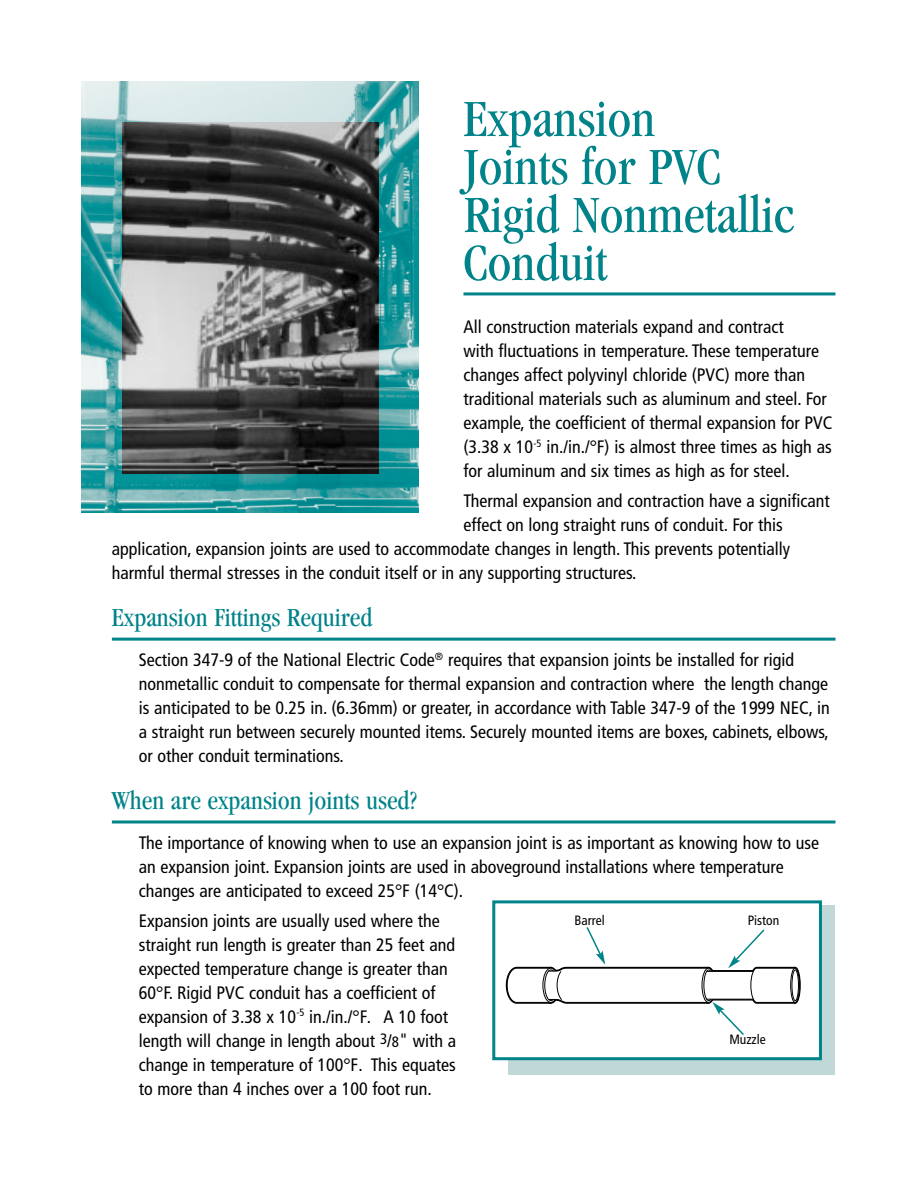
<style>
.page{position:relative;width:918px;height:1188px;background:#fff}
.page>*{position:absolute;margin:0;border:0;box-sizing:border-box;transform-origin:0 0}
.t1{font:condensed 54px/48px "Garamond";color:#008389}
.t2{font:condensed 27px "Garamond";color:#008389}
.t3{font:condensed 18px/24px "Frutiger";color:#000}
.t4{font:condensed 13.5px "Frutiger";color:#000}
.s1{font-size:15px}
</style>
<div class="page">
<hr style="left:464px;top:292px;width:372px;height:3px;background:#008389">
<hr style="left:112px;top:638px;width:724px;height:3px;background:#008389">
<svg style="left:112px;top:820px;width:724px;height:4px;background:#3fa1a6"></svg>
<div style="left:509px;top:905px;width:326px;height:170px;background:#c0d8d8"></div>
<div style="left:494px;top:902px;width:326px;height:157px;background:#fff"></div>
<svg style="left:789px;top:967px;width:12px;height:37px"></svg>
<svg style="left:790px;top:968px;width:10px;height:35px"></svg>
<svg style="left:792px;top:970px;width:7px;height:31px"></svg>
<div style="left:492px;top:900px;width:330px;height:160px;border:3px solid #008389"></div>
<svg style="left:505px;top:927px;width:293px;height:108px"></svg>
<img style="left:81px;top:81px;width:337px;height:432px">
<img style="left:122px;top:122px;width:256px;height:352px">
<h1 class="t1" style="left:463px;top:99px;width:332px">Expansion<br>Joints for PVC<br>Rigid Nonmetallic<br>Conduit</h1>
<p class="t3" style="left:463px;top:316px;width:371px">All construction materials expand and contract<br>with fluctuations in temperature. These temperature changes affect polyvinyl chloride (PVC) more than traditional materials such as aluminum and steel. For example, the coefficient of thermal expansion for PVC (3.38 x 10<sup>-5</sup> in./in./°F) is almost three times as high as for aluminum and six times as high as for steel.</p>
<p class="t3" style="left:463px;top:491px;width:368px">Thermal expansion and contraction have a significant</p>
<p class="t3" style="left:463px;top:515px;width:321px">effect on long straight runs of conduit. For this</p>
<p class="t3" style="left:112px;top:539px;width:680px">application, expansion joints are used to accommodate changes in length. This prevents potentially</p>
<p class="t3" style="left:112px;top:563px;width:526px">harmful thermal stresses in the conduit itself or in any supporting structures.</p>
<h2 class="t2" style="left:112px;top:607px;width:262px">Expansion Fittings Required</h2>
<p class="t3" style="left:139px;top:650px;width:692px">Section 347-9 of the National Electric Code<sup>®</sup> requires that expansion joints be installed for rigid nonmetallic conduit to compensate for thermal expansion and contraction where the length change is anticipated to be 0.25 in. (6.36mm) or greater, in accordance with Table 347-9 of the 1999 NEC, in a straight run between securely mounted items. Securely mounted items are boxes, cabinets, elbows, or other conduit terminations.</p>
<h2 class="t2" style="left:112px;top:790px;width:307px">When are expansion joints used?</h2>
<p class="t3" style="left:139px;top:832px;width:682px">The importance of knowing when to use an expansion joint is as important as knowing how to use an expansion joint. Expansion joints are used in aboveground installations where temperature changes are anticipated to exceed 25°F (14°C).</p>
<p class="t3" style="left:139px;top:910px;width:319px">Expansion joints are usually used where the straight run length is greater than 25 feet and expected temperature change is greater than 60°F. Rigid PVC conduit has a coefficient of expansion of 3.38 x 10<sup>-5</sup> in./in./°F. A 10 foot length will change in length about <sup>3</sup>/<span class="s1">8</span>" with a change in temperature of 100°F. This equates to more than 4 inches over a 100 foot run.</p>
<p class="t4" style="left:575px;top:915px;width:32px">Barrel</p>
<p class="t4" style="left:748px;top:915px;width:33px">Piston</p>
<p class="t4" style="left:729px;top:1034px;width:38px">Muzzle</p>
</div>
